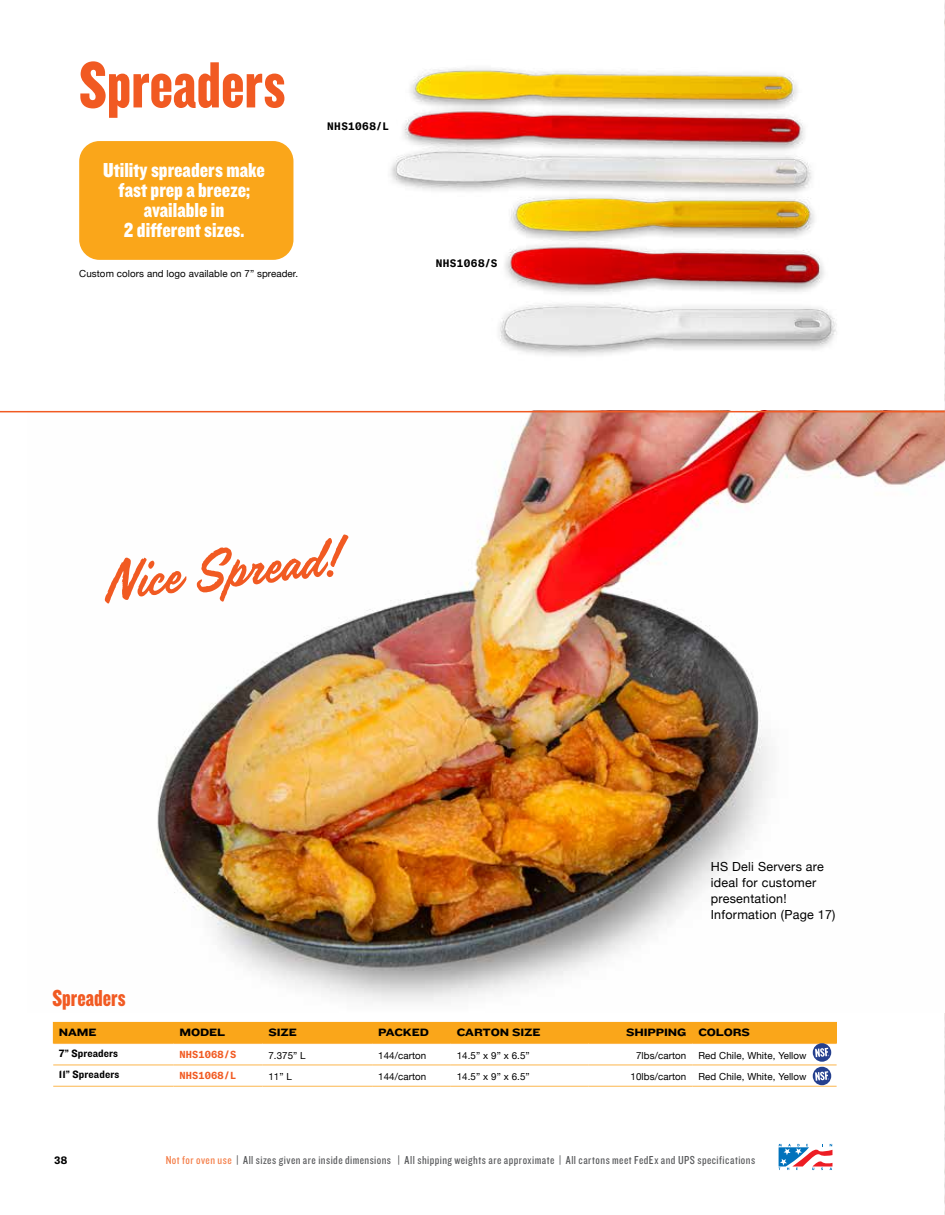
<style>
.page{position:relative;width:945px;height:1215px;background:#fff}
.page>*{position:absolute;margin:0;border:0;box-sizing:border-box;transform-origin:0 0}
.t1{font:67.8px "Knockout HTF69 Full Liteweight";color:#f15a22}
.t2{font:63.15px "Handelson One";color:#f15a22}
.t3{font:24px "Knockout HTF69 Full Liteweight";color:#f15a22}
.t4{font:21px/19.8px "Knockout HTF70 Full Welterwt";color:#fff;text-align:center}
.t5{font:12.45px/15.9px "Helvetica Neue";letter-spacing:.02em;color:#000}
.t6{font:12px "Knockout HTF29 Junior Liteweight";letter-spacing:.04em;color:#58595b}
.t7{font:11.1px "Knockout HTF53 Heviweight";letter-spacing:-.01em;color:#000}
.t8{font:11.1px "Knockout HTF51 Middleweight";letter-spacing:.01em;color:#000}
.t9{font:700 10.65px "GT America Mono";letter-spacing:.04em;color:#000}
.t10{font:700 10.5px "GT America Mono";color:#000}
.t11{font:700 10.05px "GT America Mono";letter-spacing:.01em;color:#f15a22}
.t12{font:9.75px "Helvetica Neue";letter-spacing:.01em;color:#000}
.s1{color:#f47b44}
</style>
<div class="page">
<img style="left:944px;top:1px;width:1px;height:1214px">
<img style="left:390px;top:68px;width:447px;height:288px">
<svg style="left:779px;top:1144px;width:53px;height:26px"></svg>
<img style="left:28px;top:412px;width:917px;height:600px">
<hr style="left:53px;top:1086px;width:120px;height:1px;background:#fcb64c">
<hr style="left:173px;top:1086px;width:89px;height:1px;background:#fcb64c">
<hr style="left:262px;top:1086px;width:110px;height:1px;background:#fcb64c">
<hr style="left:372px;top:1086px;width:79px;height:1px;background:#fcb64c">
<hr style="left:451px;top:1086px;width:138px;height:1px;background:#fcb64c">
<hr style="left:589px;top:1086px;width:103px;height:1px;background:#fcb64c">
<hr style="left:692px;top:1086px;width:145px;height:1px;background:#fcb64c">
<div style="left:79px;top:141px;width:214px;height:119px;background:#faa61a;border-radius:20px"></div>
<svg style="left:53px;top:1022px;width:784px;height:64px"></svg>
<hr style="left:0;top:411px;width:945px;height:1px;background:#f15a22">
<h1 class="t1" style="left:79px;top:50px;width:208px">Spreaders</h1>
<h3 class="t4" style="left:103px;top:161px;width:163px">Utility spreaders make fast prep a breeze; available in<br>2 different sizes.</h3>
<p class="t12" style="left:79px;top:267px;width:220px">Custom colors and logo available on 7” spreader.</p>
<p class="t9" style="left:327px;top:120px;width:63px">NHS1068/L</p>
<p class="t9" style="left:436px;top:257px;width:63px">NHS1068/S</p>
<h2 class="t2" style="left:99px;top:548px;width:236px;rotate:-6deg">Nice Spread!</h2>
<p class="t5" style="left:711px;top:859px;width:126px">HS Deli Servers are ideal for customer presentation!<br>Information (Page 17)</p>
<h3 class="t3" style="left:52px;top:986px;width:75px">Spreaders</h3>
<p class="t7" style="left:59px;top:1027px;width:39px">NAME</p>
<p class="t7" style="left:179px;top:1027px;width:47px">MODEL</p>
<p class="t7" style="left:268px;top:1027px;width:30px">SIZE</p>
<p class="t7" style="left:378px;top:1027px;width:52px">PACKED</p>
<p class="t7" style="left:457px;top:1027px;width:85px">CARTON SIZE</p>
<p class="t7" style="left:626px;top:1027px;width:126px">SHIPPING COLORS</p>
<p class="t8" style="left:59px;top:1047px;width:61px">7” Spreaders</p>
<p class="t11" style="left:179px;top:1048px;width:58px">NHS1068/S</p>
<p class="t12" style="left:268px;top:1048px;width:39px">7.375” L</p>
<p class="t12" style="left:378px;top:1048px;width:50px">144/carton</p>
<p class="t12" style="left:457px;top:1048px;width:74px">14.5” x 9” x 6.5”</p>
<p class="t12" style="left:636px;top:1048px;width:172px">7lbs/carton Red Chile, White, Yellow</p>
<p class="t8" style="left:59px;top:1069px;width:62px">11” Spreaders</p>
<p class="t11" style="left:179px;top:1070px;width:58px">NHS1068/L</p>
<p class="t12" style="left:268px;top:1070px;width:25px">11” L</p>
<p class="t12" style="left:378px;top:1070px;width:50px">144/carton</p>
<p class="t12" style="left:457px;top:1070px;width:74px">14.5” x 9” x 6.5”</p>
<p class="t12" style="left:631px;top:1070px;width:178px">10lbs/carton Red Chile, White, Yellow</p>
<p class="t10" style="left:54px;top:1154px;width:15px">38</p>
<p class="t6" style="left:166px;top:1154px;width:591px"><span class="s1">Not for oven use</span> | All sizes given are inside dimensions | All shipping weights are approximate | All cartons meet FedEx and UPS specifications</p>
</div>
